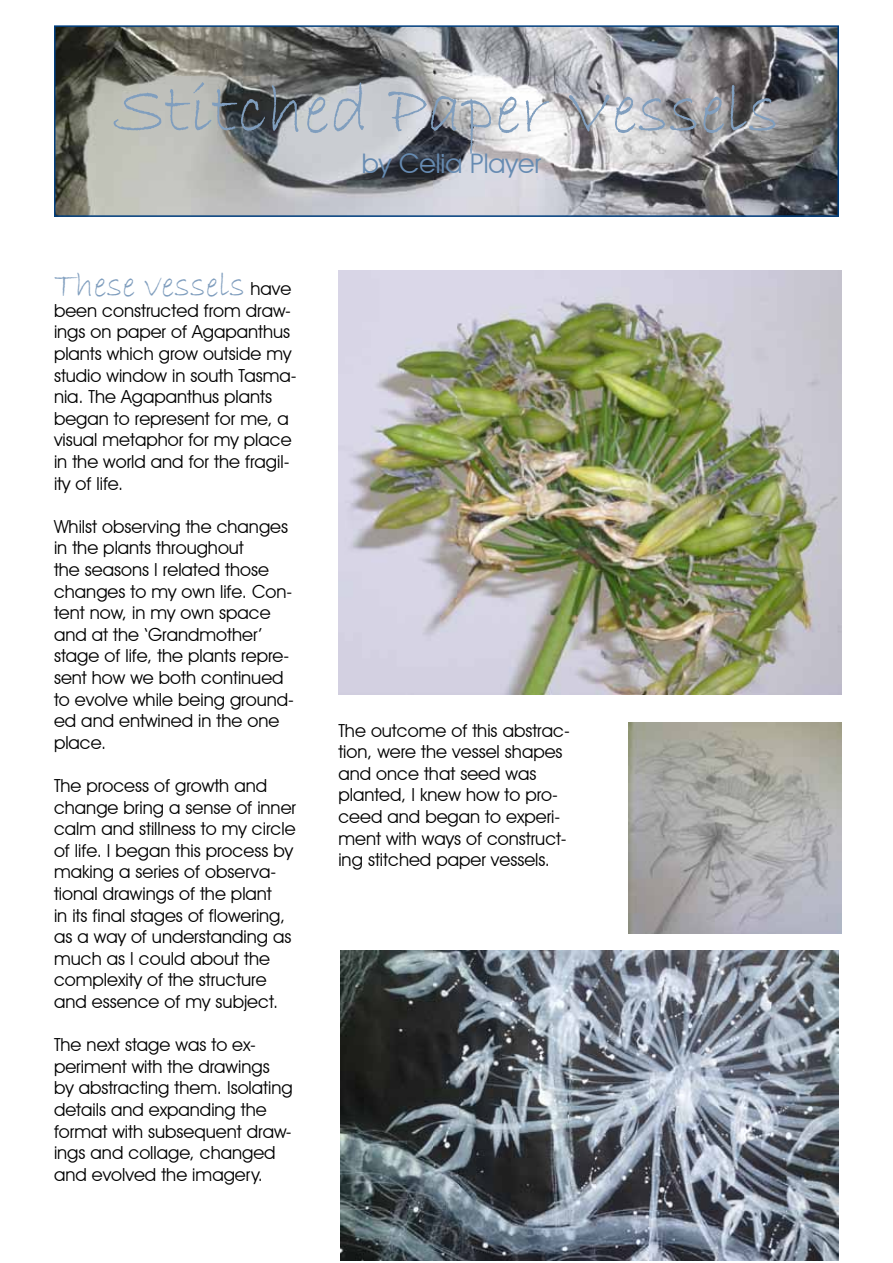
<style>
.page{position:relative;width:893px;height:1263px;background:#fff}
.page>*{position:absolute;margin:0;border:0;box-sizing:border-box;transform-origin:0 0}
.t1{font:72px "Bradley Hand ITC";color:#809ebe}
.t2{font:36px "Bradley Hand ITC";color:#809ebe}
.t3{font:27px "Avant Garde IT Cby BT";color:#668bb2}
.t4{font:18px/21.6px "Avant Garde IT Cby BT";color:#000}
.s1{font-family:"Avant Garde IT Cby BT";font-size:18px;color:#000}
</style>
<div class="page">
<img style="left:57px;top:28px;width:779px;height:186px">
<div style="left:54px;top:25px;width:785px;height:192px;border:2px solid #003e7e"></div>
<img style="left:338px;top:270px;width:503px;height:425px">
<img style="left:629px;top:723px;width:212px;height:211px">
<img style="left:340px;top:950px;width:499px;height:311px">
<h1 class="t1" style="left:114px;top:64px;width:667px">Stitched Paper Vessels</h1>
<h3 class="t3" style="left:362px;top:147px;width:181px">by Celia Player</h3>
<h2 class="t2" style="left:54px;top:262px;width:239px">These vessels <span class="s1">have</span></h2>
<p class="t4" style="left:54px;top:299px;width:244px">been constructed from draw&shy;ings on paper of Agapanthus plants which grow outside my studio window in south Tasma&shy;nia. The Agapanthus plants began to represent for me, a visual metaphor for my place in the world and for the fragil&shy;ity of life.</p>
<p class="t4" style="left:54px;top:515px;width:241px">Whilst observing the changes in the plants throughout<br>the seasons I related those changes to my own life. Con&shy;tent now, in my own space and at the ‘Grandmother’ stage of life, the plants repre&shy;sent how we both continued to evolve while being ground&shy;ed and entwined in the one place.</p>
<p class="t4" style="left:54px;top:775px;width:244px">The process of growth and change bring a sense of inner calm and stillness to my circle of life. I began this process by making a series of observa&shy;tional drawings of the plant<br>in its final stages of flowering, as a way of understanding as much as I could about the complexity of the structure and essence of my subject.</p>
<p class="t4" style="left:54px;top:1034px;width:240px">The next stage was to ex&shy;periment with the drawings by abstracting them. Isolating details and expanding the format with subsequent draw&shy;ings and collage, changed and evolved the imagery.</p>
<p class="t4" style="left:338px;top:719px;width:233px">The outcome of this abstrac&shy;tion, were the vessel shapes and once that seed was planted, I knew how to pro&shy;ceed and began to experi&shy;ment with ways of construct&shy;ing stitched paper vessels.</p>
</div>
